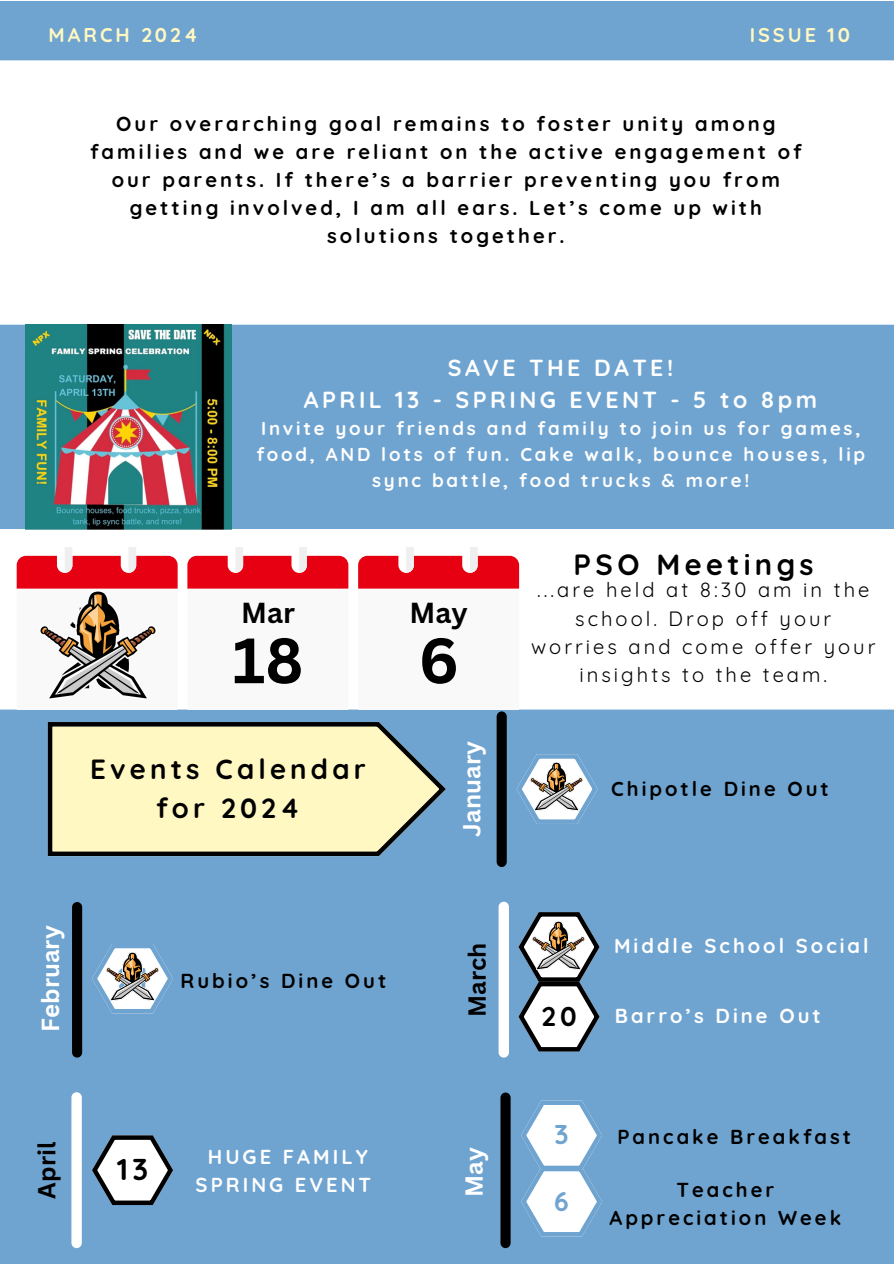
<style>
.page{position:relative;width:894px;height:1264px;background:#fff}
.page>*{position:absolute;margin:0;border:0;box-sizing:border-box;transform-origin:0 0}
.t1{font:700 62.55px "Canva Sans";color:#000}
.t2{font:700 30px "Quicksand";color:#000}
.t3{font:700 29.1px "Quicksand";letter-spacing:.15em;color:#000}
.t4{font:700 28.5px "Quicksand";color:#70a4d0}
.t5{font:700 28.2px "Canva Sans";color:#000}
.t6{font:700 27.6px/38.2px "Quicksand";letter-spacing:.15em;color:#000;text-align:center}
.t7{font:700 27px "Quicksand";color:#000}
.t8{font:700 27px "Quicksand";color:#70a4d0}
.t9{font:700 24px "Canva Sans";color:#fff}
.t10{font:700 24px "Canva Sans";color:#000}
.t11{font:700 23.1px/31.5px "Quicksand";letter-spacing:.15em;color:#fff;text-align:center}
.t12{font:700 20.1px/28.2px "Quicksand";letter-spacing:.15em;color:#000;text-align:center}
.t13{font:20.1px/28.2px "Quicksand";letter-spacing:.15em;color:#000;text-align:center}
.t14{font:700 20.1px/28.2px "Quicksand";letter-spacing:.15em;color:#fff;text-align:center}
.t15{font:700 19.8px "Quicksand";letter-spacing:.15em;color:#fff8c2}
.t16{font:700 18.6px/25.8px "Quicksand";letter-spacing:.15em;color:#fff;text-align:center}
</style>
<div class="page">
<div style="left:0;top:1px;width:893px;height:69px;background:#70a4d0"></div>
<div style="left:0;top:325px;width:893px;height:204px;background:#70a4d0"></div>
<div style="left:0;top:709px;width:893px;height:554px;background:#70a4d0"></div>
<svg style="left:516px;top:754px;width:81px;height:70px"></svg>
<div style="left:496px;top:711px;width:10px;height:156px;background:#000;border-radius:5px"></div>
<svg style="left:92px;top:943px;width:81px;height:70px"></svg>
<div style="left:72px;top:902px;width:10px;height:155px;background:#000;border-radius:5px"></div>
<svg style="left:518px;top:912px;width:81px;height:139px"></svg>
<div style="left:498px;top:901px;width:10px;height:156px;background:#fff;border-radius:5px"></div>
<svg style="left:92px;top:1135px;width:81px;height:69px"></svg>
<div style="left:71px;top:1092px;width:11px;height:156px;background:#fff;border-radius:5px"></div>
<div style="left:500px;top:1092px;width:10px;height:156px;background:#000;border-radius:5px"></div>
<svg style="left:48px;top:722px;width:398px;height:134px;background:#dedcb3"></svg>
<svg style="left:17px;top:547px;width:160px;height:42px"></svg>
<svg style="left:187px;top:547px;width:161px;height:42px"></svg>
<svg style="left:358px;top:547px;width:161px;height:42px"></svg>
<img style="left:530px;top:762px;width:52px;height:48px">
<svg style="left:521px;top:1100px;width:81px;height:136px"></svg>
<svg style="left:0;top:60px;width:893px;height:265px"></svg>
<div style="left:247px;top:335px;width:626px;height:176px;background:#70a4d0"></div>
<img style="left:40px;top:591px;width:116px;height:108px">
<img style="left:26px;top:325px;width:206px;height:204px">
<img style="left:106px;top:952px;width:52px;height:48px">
<img style="left:532px;top:921px;width:52px;height:48px">
<h3 class="t15" style="left:49px;top:23px;width:151px">MARCH 2024</h3>
<p class="t15" style="left:749px;top:22px;width:102px">ISSUE 10</p>
<h4 class="t12" style="left:90px;top:109px;width:712px">Our overarching goal remains to foster unity among families and we are reliant on the active engagement of our parents. If there’s a barrier preventing you from getting involved, I am all ears. Let’s come up with solutions together.</h4>
<h1 class="t1" style="left:57px;top:621px;width:77px">29</h1>
<p class="t11" style="left:304px;top:352px;width:514px">SAVE THE DATE!<br>APRIL 13 - SPRING EVENT - 5 to 8pm</p>
<p class="t16" style="left:256px;top:415px;width:610px">Invite your friends and family to join us for games, food, AND lots of fun. Cake walk, bounce houses, lip sync battle, food trucks &amp; more!</p>
<p class="t5" style="left:241px;top:592px;width:55px">Mar</p>
<p class="t1" style="left:232px;top:616px;width:73px">18</p>
<p class="t5" style="left:409px;top:592px;width:60px">May</p>
<p class="t1" style="left:418px;top:616px;width:42px">6</p>
<h1 class="t3" style="left:573px;top:545px;width:241px">PSO Meetings</h1>
<p class="t13" style="left:531px;top:575px;width:346px">...are held at 8:30 am in the school. Drop off your worries and come offer your insights to the team.</p>
<h1 class="t6" style="left:90px;top:750px;width:277px">Events Calendar for 2024</h1>
<p class="t9" style="left:34px;top:1031px;width:108px;rotate:-90deg">February</p>
<h4 class="t4" style="left:117px;top:959px;width:31px">21</h4>
<p class="t12" style="left:180px;top:966px;width:207px">Rubio’s Dine Out</p>
<p class="t10" style="left:30px;top:1198px;width:58px;rotate:-90deg">April</p>
<p class="t14" style="left:195px;top:1142px;width:177px">HUGE FAMILY<br>SPRING EVENT</p>
<p class="t2" style="left:117px;top:1150px;width:33px">13</p>
<h2 class="t9" style="left:455px;top:836px;width:97px;rotate:-90deg">January</h2>
<p class="t12" style="left:611px;top:774px;width:219px">Chipotle Dine Out</p>
<h4 class="t10" style="left:460px;top:1016px;width:76px;rotate:-90deg">March</h4>
<h2 class="t14" style="left:614px;top:931px;width:256px">Middle School Social</h2>
<h4 class="t7" style="left:541px;top:998px;width:37px">20</h4>
<p class="t14" style="left:614px;top:1001px;width:207px">Barro’s Dine Out</p>
<h2 class="t9" style="left:457px;top:1196px;width:51px;rotate:-90deg">May</h2>
<h1 class="t8" style="left:554px;top:1117px;width:16px">3</h1>
<p class="t8" style="left:554px;top:1183px;width:16px">6</p>
<p class="t12" style="left:617px;top:1122px;width:235px">Pancake Breakfast</p>
<h4 class="t12" style="left:609px;top:1175px;width:233px">Teacher<br>Appreciation Week</h4>
</div>
